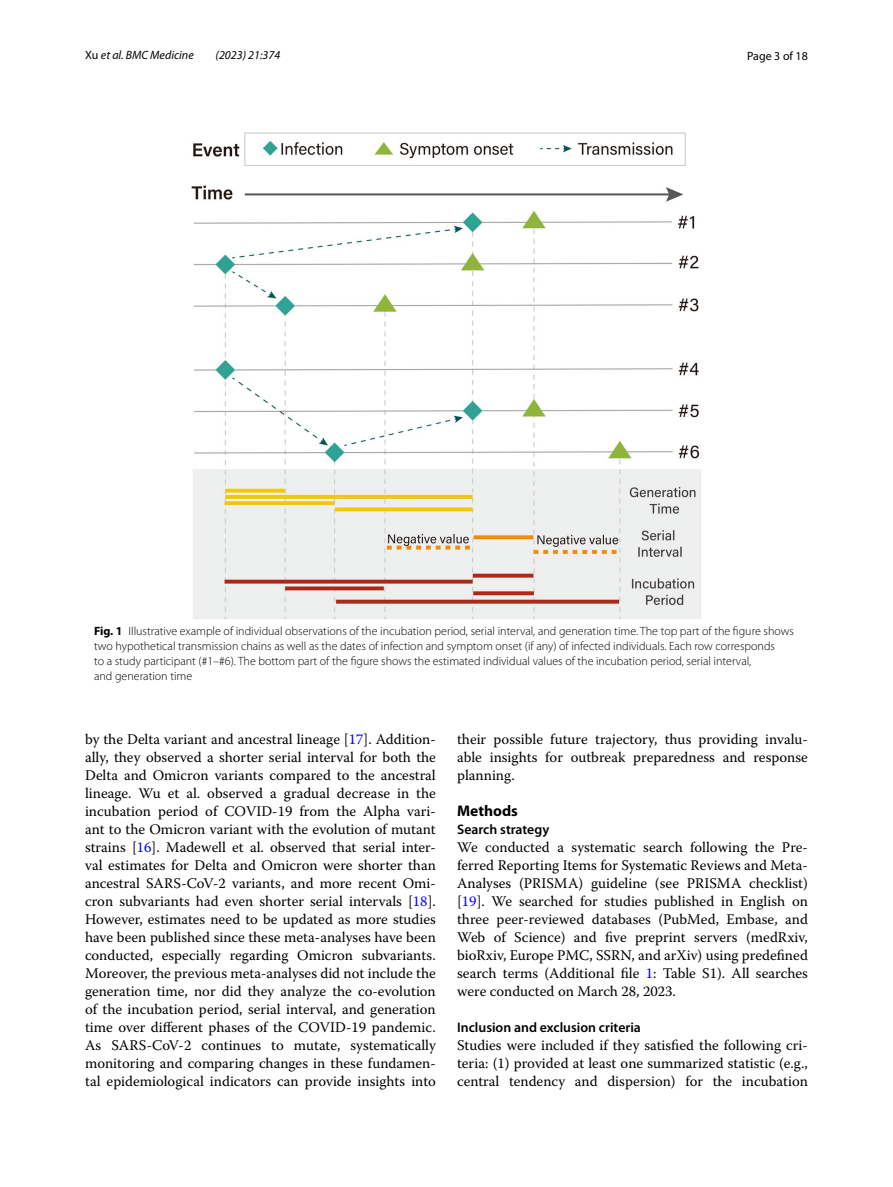
<style>
.page{position:relative;width:893px;height:1187px;background:#fff}
.page>*{position:absolute;margin:0;border:0;box-sizing:border-box;transform-origin:0 0}
.t1{font:700 15.45px "Myriad Pro";color:#000}
.t2{font:14.7px/18px "Warnock Pro";color:#000;text-align:justify}
.t3{font:600 13.8px "Myriad Pro";color:#000}
.t4{font:300 12px/15px "Myriad Pro";color:#000}
.t5{font:italic 12px "Myriad Pro";color:#000}
.t6{font:12px "Myriad Pro";color:#000}
.s1{font-style:normal}
.s2{font-weight:700}
.s3{color:#00f}
</style>
<div class="page">
<img style="left:191px;top:133px;width:510px;height:486px">
<p class="t5" style="left:85px;top:48px;width:110px"><span class="s1">Xu</span> et al. BMC Medicine</p>
<p class="t5" style="left:216px;top:48px;width:66px">(2023) 21:374</p>
<p class="t6" style="left:747px;top:48px;width:62px">Page 3 of 18</p>
<p class="t4" style="left:94px;top:623px;width:701px"><span class="s2">Fig. 1</span> Illustrative example of individual observations of the incubation period, serial interval, and generation time. The top part of the figure shows two hypothetical transmission chains as well as the dates of infection and symptom onset (if any) of infected individuals. Each row corresponds<br>to a study participant (#1–#6). The bottom part of the figure shows the estimated individual values of the incubation period, serial interval,<br>and generation time</p>
<p class="t2" style="left:85px;top:729px;width:352px">by the Delta variant and ancestral lineage [<span class="s3">17</span>]. Addition&shy;ally, they observed a shorter serial interval for both the Delta and Omicron variants compared to the ancestral lineage. Wu et al. observed a gradual decrease in the incubation period of COVID-19 from the Alpha vari&shy;ant to the Omicron variant with the evolution of mutant strains [<span class="s3">16</span>]. Madewell et al. observed that serial inter&shy;val estimates for Delta and Omicron were shorter than ancestral SARS-CoV-2 variants, and more recent Omi&shy;cron subvariants had even shorter serial intervals [<span class="s3">18</span>].<br>However, estimates need to be updated as more studies have been published since these meta-analyses have been conducted, especially regarding Omicron subvariants.<br>Moreover, the previous meta-analyses did not include the generation time, nor did they analyze the co-evolution of the incubation period, serial interval, and generation time over different phases of the COVID-19 pandemic.<br>As SARS-CoV-2 continues to mutate, systematically monitoring and comparing changes in these fundamen&shy;tal epidemiological indicators can provide insights into</p>
<p class="t2" style="left:457px;top:729px;width:352px">their possible future trajectory, thus providing invalu&shy;able insights for outbreak preparedness and response planning.</p>
<p class="t1" style="left:457px;top:800px;width:62px">Methods</p>
<p class="t3" style="left:457px;top:820px;width:94px">Search strategy</p>
<p class="t2" style="left:457px;top:837px;width:352px">We conducted a systematic search following the Pre&shy;ferred Reporting Items for Systematic Reviews and Meta-Analyses (PRISMA) guideline (see PRISMA checklist) [<span class="s3">19</span>]. We searched for studies published in English on three peer-reviewed databases (PubMed, Embase, and Web of Science) and five preprint servers (medRxiv, bioRxiv, Europe PMC, SSRN, and arXiv) using predefined search terms (Additional file <span class="s3">1</span>: Table S1). All searches were conducted on March 28, 2023.</p>
<p class="t3" style="left:457px;top:1018px;width:185px">Inclusion and exclusion criteria</p>
<p class="t2" style="left:457px;top:1035px;width:352px">Studies were included if they satisfied the following cri&shy;teria: (1) provided at least one summarized statistic (e.g., central tendency and dispersion) for the incubation</p>
</div>
